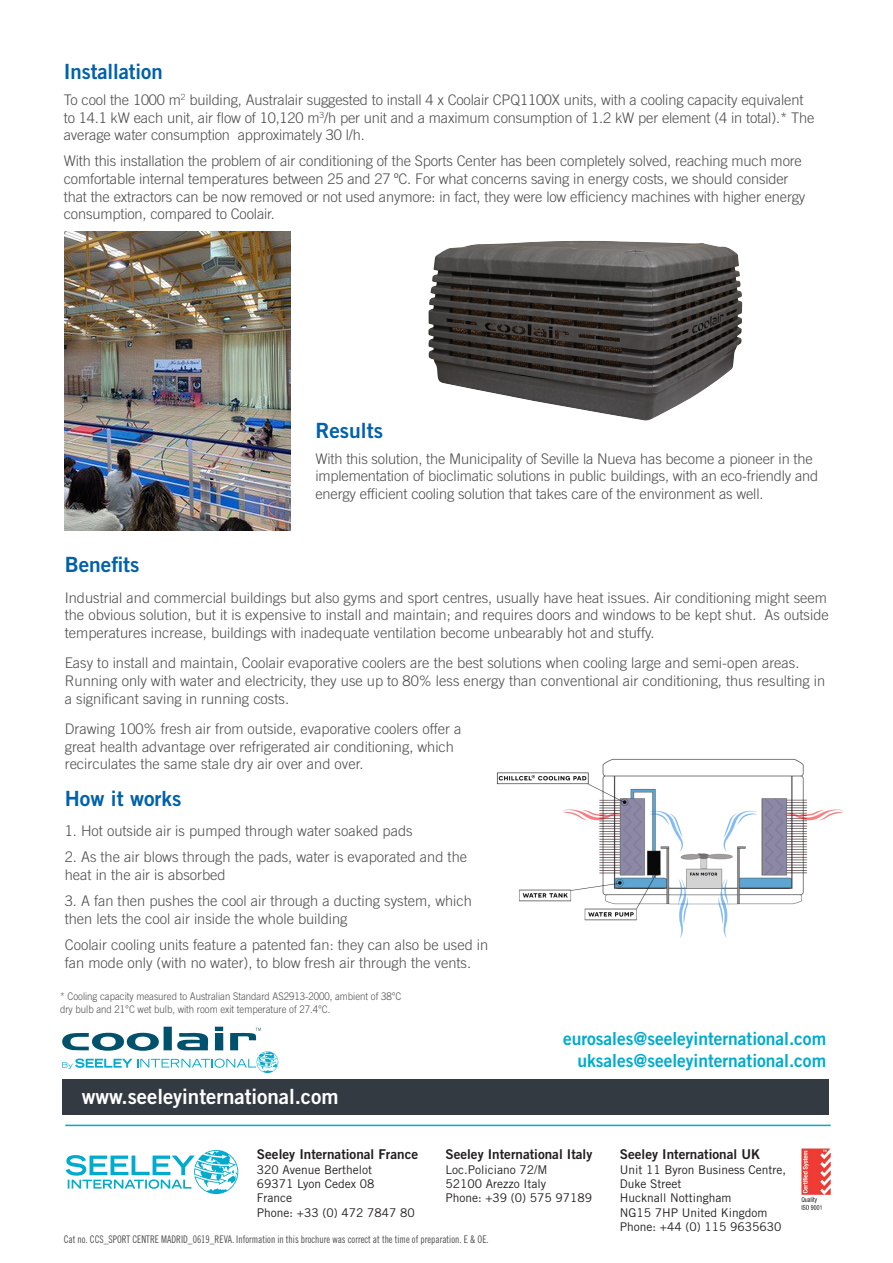
<style>
.page{position:relative;width:893px;height:1263px;background:#fff}
.page>*{position:absolute;margin:0;border:0;box-sizing:border-box;transform-origin:0 0}
.t1{font:21px "Trade Gothic LT Std Bd 2";letter-spacing:-.005em;color:#fff}
.Body_Text{font:21px "Trade Gothic LT Std Bd 2";color:#0161aa}
.Heading_2{font:21px "Trade Gothic LT Std Bd 2";color:#0161aa}
.t2{font:18px/21.6px "Trade Gothic LT Std Bd 2";letter-spacing:-.005em;color:#00abcd;text-align:right}
.Heading_2-2{font:300 14.7px/17.7px "Trade Gothic LT Std";color:#4b4c4d}
.Body_Text-2{font:300 14.7px/17.7px "Trade Gothic LT Std";letter-spacing:-.01em;color:#4b4c4d}
.t3{font:13.5px "Trade Gothic LT Std Bd 2";color:#231f20}
.t4{font:12px/14.4px "Trade Gothic LT Std";color:#231f20}
.Body_fine_print{font:300 10.5px/12.6px "Trade Gothic LT Std";color:#4b4c4d;scale:.92 1}
.Body_fine_print-2{font:10.5px "Trade Gothic LT Std Cn 18";color:#4b4c4d;scale:.92 1}
</style>
<div class="page">
<hr style="left:65px;top:1125px;width:766px;height:1px;background:#00abcd">
<img style="left:802px;top:1148px;width:29px;height:62px">
<svg style="left:66px;top:1150px;width:172px;height:44px"></svg>
<div style="left:62px;top:1079px;width:767px;height:36px;background:#333a42"></div>
<svg style="left:62px;top:1027px;width:216px;height:46px"></svg>
<img style="left:496px;top:758px;width:348px;height:180px">
<img style="left:428px;top:241px;width:314px;height:180px">
<img style="left:65px;top:231px;width:226px;height:299px">
<p class="Body_Text" style="left:64px;top:58px;width:100px">Installation</p>
<p class="Body_Text-2" style="left:64px;top:91px;width:752px">To cool the 1000 m<sup>2</sup> building, Australair suggested to install 4 x Coolair CPQ1100X units, with a cooling capacity equivalent to 14.1 kW each unit, air flow of 10,120 m<sup>3</sup>/h per unit and a maximum consumption of 1.2 kW per element (4 in total).* The average water consumption approximately 30 l/h.</p>
<p class="Body_Text-2" style="left:64px;top:152px;width:743px">With this installation the problem of air conditioning of the Sports Center has been completely solved, reaching much more comfortable internal temperatures between 25 and 27 ºC. For what concerns saving in energy costs, we should consider that the extractors can be now removed or not used anymore: in fact, they were low efficiency machines with higher energy consumption, compared to Coolair.</p>
<p class="Body_Text" style="left:315px;top:417px;width:69px">Results</p>
<p class="Body_Text-2" style="left:315px;top:449px;width:504px">With this solution, the Municipality of Seville la Nueva has become a pioneer in the implementation of bioclimatic solutions in public buildings, with an eco-friendly and energy efficient cooling solution that takes care of the environment as well.</p>
<p class="Body_Text" style="left:65px;top:552px;width:76px">Benefits</p>
<p class="Heading_2-2" style="left:65px;top:588px;width:765px;text-align:justify">Industrial and commercial buildings but also gyms and sport centres, usually have heat issues. Air conditioning might seem the obvious solution, but it is expensive to install and maintain; and requires doors and windows to be kept shut. As outside temperatures increase, buildings with inadequate ventilation become unbearably hot and stuffy.</p>
<p class="Heading_2-2" style="left:65px;top:654px;width:762px">Easy to install and maintain, Coolair evaporative coolers are the best solutions when cooling large and semi-open areas.<br>Running only with water and electricity, they use up to 80% less energy than conventional air conditioning, thus resulting in a significant saving in running costs.</p>
<p class="Heading_2-2" style="left:65px;top:720px;width:398px">Drawing 100% fresh air from outside, evaporative coolers offer a great health advantage over refrigerated air conditioning, which recirculates the same stale dry air over and over.</p>
<p class="Heading_2" style="left:65px;top:785px;width:118px">How it works</p>
<p class="Heading_2-2" style="left:65px;top:822px;width:349px">1. Hot outside air is pumped through water soaked pads</p>
<p class="Heading_2-2" style="left:65px;top:848px;width:404px">2. As the air blows through the pads, water is evaporated and the heat in the air is absorbed</p>
<p class="Heading_2-2" style="left:65px;top:892px;width:409px">3. A fan then pushes the cool air through a ducting system, which then lets the cool air inside the whole building</p>
<p class="Heading_2-2" style="left:65px;top:936px;width:425px">Coolair cooling units feature a patented fan: they can also be used in fan mode only (with no water), to blow fresh air through the vents.</p>
<p class="Body_fine_print" style="left:60px;top:990px;width:372px">* Cooling capacity measured to Australian Standard AS2913-2000, ambient of 38°C dry bulb and 21°C wet bulb, with room exit temperature of 27.4°C.</p>
<h1 class="t1" style="left:82px;top:1084px;width:258px">www.seeleyinternational.com</h1>
<p class="t3" style="left:257px;top:1146px;width:163px">Seeley International France</p>
<p class="t4" style="left:257px;top:1162px;width:159px">320 Avenue Berthelot<br>69371 Lyon Cedex 08<br>France<br>Phone: +33 (0) 472 7847 80</p>
<p class="t2" style="left:563px;top:1027px;width:265px">eurosales@seeleyinternational.com uksales@seeleyinternational.com</p>
<p class="t3" style="left:445px;top:1146px;width:148px">Seeley International Italy</p>
<p class="t4" style="left:445px;top:1162px;width:148px">Loc.Policiano 72/M<br>52100 Arezzo Italy<br>Phone: +39 (0) 575 97189</p>
<p class="t3" style="left:620px;top:1146px;width:142px">Seeley International UK</p>
<p class="t4" style="left:620px;top:1162px;width:168px">Unit 11 Byron Business Centre,<br>Duke Street<br>Hucknall Nottingham<br>NG15 7HP United Kingdom<br>Phone: +44 (0) 115 9635630</p>
<p class="Body_fine_print-2" style="left:64px;top:1233px;width:463px">Cat no. CCS_SPORT CENTRE MADRID_0619_REVA. Information in this brochure was correct at the time of preparation. E &amp; OE.</p>
</div>
